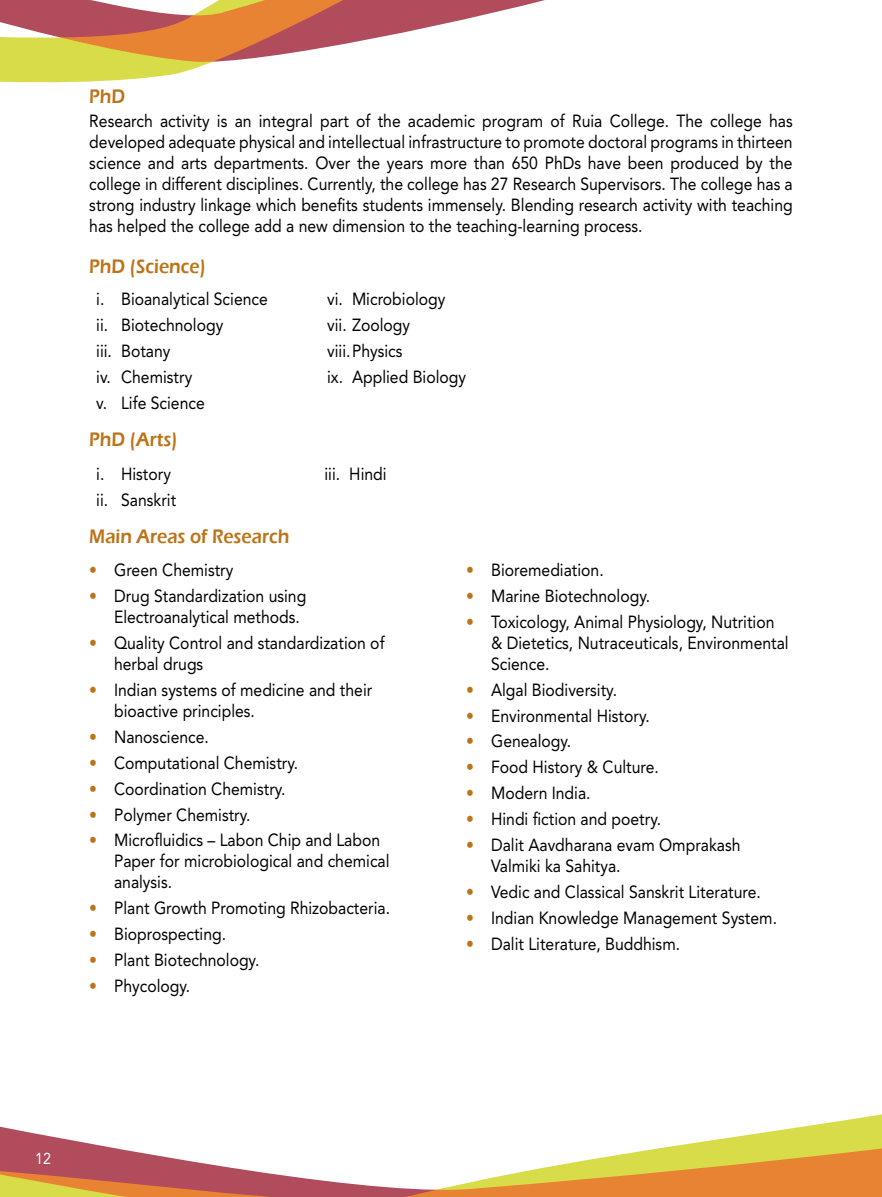
<style>
.page{position:relative;width:882px;height:1197px;background:#fff}
.page>*{position:absolute;margin:0;border:0;box-sizing:border-box;transform-origin:0 0}
.t1{font:600 20.12px "Eras ITC";color:#bc7419;scale:.9 1}
.t2{font:17.5px/21px "Avenir LT Std";color:#000;scale:.9 1}
.t3{font:15.75px "Avenir LT Std";color:#fff;scale:.9 1}
.s1{color:#bc7419}
</style>
<div class="page">
<svg style="left:0;top:1114px;width:882px;height:83px"></svg>
<svg style="left:0;top:65px;width:204px;height:18px;fill:#d9dc49"></svg>
<svg style="left:0;top:0;width:545px;height:65px"></svg>
<p class="t1" style="left:89px;top:85px;width:41px">PhD</p>
<p class="t2" style="left:89px;top:110px;width:783px;text-align:justify">Research activity is an integral part of the academic program of Ruia College. The college has developed adequate physical and intellectual infrastructure to promote doctoral programs in thirteen science and arts departments. Over the years more than 650 PhDs have been produced by the college in different disciplines. Currently, the college has 27 Research Supervisors. The college has a strong industry linkage which benefits students immensely. Blending research activity with teaching has helped the college add a new dimension to the teaching-learning process.</p>
<p class="t1" style="left:89px;top:255px;width:131px">PhD (Science)</p>
<p class="t2" style="left:96px;top:286px;width:192px;line-height:25.9px">i. Bioanalytical Science ii. Biotechnology<br>iii. Botany<br>iv. Chemistry<br>v. Life Science</p>
<p class="t2" style="left:327px;top:286px;width:156px;line-height:25.9px">vi. Microbiology vii. Zoology viii.Physics<br>ix. Applied Biology</p>
<p class="t1" style="left:89px;top:428px;width:100px">PhD (Arts)</p>
<p class="t2" style="left:96px;top:461px;width:90px;line-height:25.9px">i. History ii. Sanskrit</p>
<p class="t2" style="left:324px;top:464px;width:71px">iii. Hindi</p>
<p class="t1" style="left:89px;top:525px;width:224px">Main Areas of Research</p>
<p class="t2" style="left:89px;top:559px;width:162px"><span class="s1">•</span> Green Chemistry</p>
<p class="t2" style="left:114px;top:585px;width:215px;text-indent:-25px"><span class="s1">•</span> Drug Standardization using<br>Electroanalytical methods.</p>
<p class="t2" style="left:114px;top:632px;width:302px;text-indent:-25px"><span class="s1">•</span> Quality Control and standardization of herbal drugs</p>
<p class="t2" style="left:114px;top:679px;width:288px;text-indent:-25px"><span class="s1">•</span> Indian systems of medicine and their bioactive principles.</p>
<p class="t2" style="left:89px;top:726px;width:134px"><span class="s1">•</span> Nanoscience.</p>
<p class="t2" style="left:89px;top:752px;width:234px"><span class="s1">•</span> Computational Chemistry.</p>
<p class="t2" style="left:89px;top:778px;width:220px"><span class="s1">•</span> Coordination Chemistry.</p>
<p class="t2" style="left:89px;top:804px;width:181px"><span class="s1">•</span> Polymer Chemistry.</p>
<p class="t2" style="left:114px;top:830px;width:308px;text-indent:-25px"><span class="s1">•</span> Microfluidics – Labon Chip and Labon<br>Paper for microbiological and chemical analysis.</p>
<p class="t2" style="left:89px;top:898px;width:336px"><span class="s1">•</span> Plant Growth Promoting Rhizobacteria.</p>
<p class="t2" style="left:89px;top:924px;width:154px"><span class="s1">•</span> Bioprospecting.</p>
<p class="t2" style="left:89px;top:950px;width:191px"><span class="s1">•</span> Plant Biotechnology.</p>
<p class="t2" style="left:89px;top:976px;width:114px"><span class="s1">•</span> Phycology.</p>
<p class="t2" style="left:466px;top:559px;width:154px"><span class="s1">•</span> Bioremediation.</p>
<p class="t2" style="left:466px;top:585px;width:206px"><span class="s1">•</span> Marine Biotechnology.</p>
<p class="t2" style="left:491px;top:611px;width:332px;text-indent:-25px"><span class="s1">•</span> Toxicology, Animal Physiology, Nutrition &amp; Dietetics, Nutraceuticals, Environmental<br>Science.</p>
<p class="t2" style="left:466px;top:679px;width:169px"><span class="s1">•</span> Algal Biodiversity.</p>
<p class="t2" style="left:466px;top:705px;width:205px"><span class="s1">•</span> Environmental History.</p>
<p class="t2" style="left:466px;top:731px;width:118px"><span class="s1">•</span> Genealogy.</p>
<p class="t2" style="left:466px;top:757px;width:216px"><span class="s1">•</span> Food History &amp; Culture.</p>
<p class="t2" style="left:466px;top:783px;width:140px"><span class="s1">•</span> Modern India.</p>
<p class="t2" style="left:466px;top:809px;width:218px"><span class="s1">•</span> Hindi fiction and poetry.</p>
<p class="t2" style="left:491px;top:835px;width:279px;text-indent:-25px"><span class="s1">•</span> Dalit Aavdharana evam Omprakash<br>Valmiki ka Sahitya.</p>
<p class="t2" style="left:466px;top:882px;width:329px"><span class="s1">•</span> Vedic and Classical Sanskrit Literature.</p>
<p class="t2" style="left:466px;top:908px;width:347px"><span class="s1">•</span> Indian Knowledge Management System.</p>
<p class="t2" style="left:466px;top:934px;width:239px"><span class="s1">•</span> Dalit Literature, Buddhism.</p>
<p class="t3" style="left:35px;top:1150px;width:19px">12</p>
</div>
